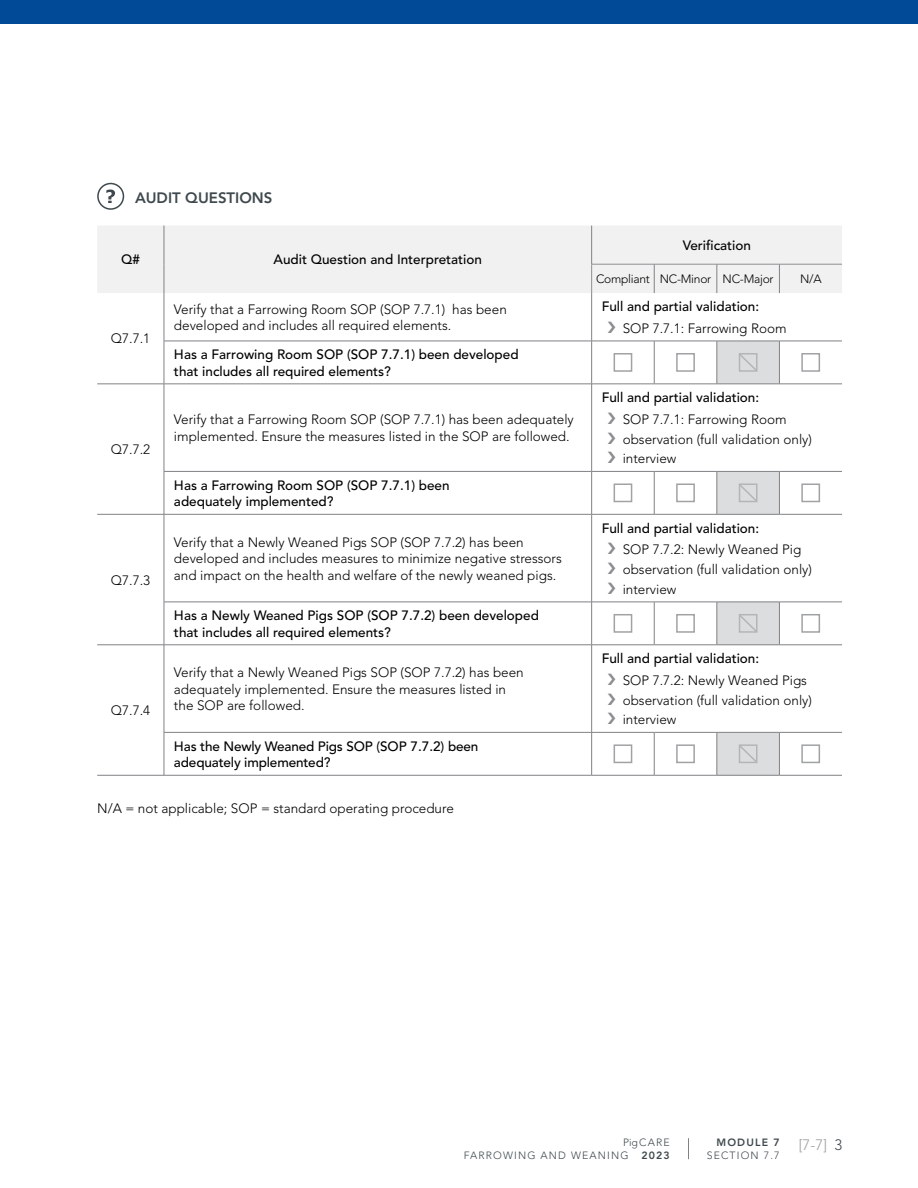
<style>
.page{position:relative;width:918px;height:1188px;background:#fff}
.page>*{position:absolute;margin:0;border:0;box-sizing:border-box;transform-origin:0 0}
.t1{font:800 15px "Avenir LT Pro";color:#3f494d}
.t2{font:300 15px "Avenir LT Pro";color:#9e9ea1}
.t3{font:300 13.5px/16.5px "Avenir LT Pro";color:#000}
.t4{font:500 13.5px/16.5px "Avenir LT Pro";color:#000}
.t5{font:300 12px "Avenir LT Pro";letter-spacing:-.02em;color:#000}
.t6{font:300 10.5px/12.6px "Avenir LT Pro";letter-spacing:.11em;color:#3f494d;text-align:right}
.t7{font:800 10.5px "Avenir LT Pro";letter-spacing:.11em;color:#3f494d}
.s1{font-weight:800}
.s2{color:#3f494d}
</style>
<div class="page">
<div style="left:0;top:0;width:918px;height:24px;background:#004a98"></div>
<svg style="left:688px;top:1138px;width:1px;height:21px"></svg>
<svg style="left:106px;top:190px;width:9px;height:13px"></svg>
<div style="left:97px;top:183px;width:27px;height:27px;border:2px solid #3f494d;border-radius:50%"></div>
<div style="left:97px;top:226px;width:745px;height:67px;background:#f1f1f2"></div>
<hr style="left:164px;top:226px;width:1px;height:38px;background:#808285">
<hr style="left:591px;top:226px;width:1px;height:38px;background:#808285">
<svg style="left:164px;top:264px;width:1px;height:29px"></svg>
<hr style="left:164px;top:341px;width:428px;height:1px;background:#808285">
<hr style="left:164px;top:384px;width:428px;height:1px;background:#808285">
<hr style="left:164px;top:471px;width:428px;height:1px;background:#808285">
<hr style="left:164px;top:514px;width:428px;height:1px;background:#808285">
<hr style="left:164px;top:602px;width:428px;height:1px;background:#808285">
<hr style="left:164px;top:293px;width:1px;height:48px;background:#808285">
<hr style="left:164px;top:341px;width:1px;height:43px;background:#808285">
<hr style="left:97px;top:384px;width:67px;height:1px;background:#808285">
<hr style="left:164px;top:384px;width:1px;height:87px;background:#808285">
<hr style="left:164px;top:472px;width:1px;height:42px;background:#808285">
<hr style="left:97px;top:514px;width:67px;height:1px;background:#808285">
<hr style="left:164px;top:515px;width:1px;height:87px;background:#808285">
<hr style="left:164px;top:602px;width:1px;height:43px;background:#808285">
<hr style="left:591px;top:293px;width:1px;height:48px;background:#808285">
<hr style="left:591px;top:384px;width:1px;height:87px;background:#808285">
<hr style="left:591px;top:515px;width:1px;height:87px;background:#808285">
<hr style="left:591px;top:264px;width:63px;height:1px;background:#8d8f92">
<svg style="left:591px;top:264px;width:1px;height:29px"></svg>
<hr style="left:654px;top:264px;width:63px;height:1px;background:#8d8f92">
<hr style="left:717px;top:264px;width:62px;height:1px;background:#8d8f92">
<hr style="left:779px;top:264px;width:63px;height:1px;background:#8d8f92">
<hr style="left:592px;top:341px;width:62px;height:1px;background:#808285">
<hr style="left:654px;top:341px;width:63px;height:1px;background:#808285">
<hr style="left:779px;top:341px;width:63px;height:1px;background:#808285">
<hr style="left:592px;top:384px;width:62px;height:1px;background:#808285">
<hr style="left:654px;top:384px;width:63px;height:1px;background:#808285">
<hr style="left:779px;top:384px;width:63px;height:1px;background:#808285">
<hr style="left:592px;top:471px;width:62px;height:1px;background:#808285">
<hr style="left:654px;top:471px;width:63px;height:1px;background:#808285">
<hr style="left:779px;top:471px;width:63px;height:1px;background:#808285">
<hr style="left:592px;top:514px;width:62px;height:1px;background:#808285">
<hr style="left:654px;top:514px;width:63px;height:1px;background:#808285">
<hr style="left:779px;top:514px;width:63px;height:1px;background:#808285">
<hr style="left:591px;top:341px;width:1px;height:43px;background:#818181">
<hr style="left:654px;top:341px;width:1px;height:43px;background:#818181">
<hr style="left:779px;top:341px;width:1px;height:43px;background:#818181">
<hr style="left:591px;top:472px;width:1px;height:42px;background:#818181">
<hr style="left:654px;top:472px;width:1px;height:42px;background:#818181">
<hr style="left:779px;top:472px;width:1px;height:42px;background:#818181">
<svg style="left:654px;top:264px;width:1px;height:29px"></svg>
<svg style="left:717px;top:264px;width:1px;height:29px"></svg>
<svg style="left:779px;top:265px;width:1px;height:28px"></svg>
<hr style="left:592px;top:602px;width:62px;height:1px;background:#808285">
<hr style="left:654px;top:602px;width:63px;height:1px;background:#808285">
<hr style="left:779px;top:602px;width:63px;height:1px;background:#808285">
<hr style="left:591px;top:602px;width:1px;height:43px;background:#818181">
<hr style="left:654px;top:602px;width:1px;height:43px;background:#818181">
<hr style="left:779px;top:602px;width:1px;height:43px;background:#818181">
<hr style="left:97px;top:645px;width:67px;height:1px;background:#808285">
<hr style="left:164px;top:645px;width:428px;height:1px;background:#808285">
<hr style="left:164px;top:645px;width:1px;height:87px;background:#808285">
<hr style="left:592px;top:645px;width:62px;height:1px;background:#808285">
<hr style="left:591px;top:645px;width:1px;height:87px;background:#808285">
<hr style="left:654px;top:645px;width:63px;height:1px;background:#808285">
<hr style="left:779px;top:645px;width:63px;height:1px;background:#808285">
<hr style="left:164px;top:732px;width:428px;height:1px;background:#808285">
<hr style="left:164px;top:733px;width:1px;height:42px;background:#808285">
<hr style="left:592px;top:732px;width:62px;height:1px;background:#808285">
<hr style="left:654px;top:732px;width:63px;height:1px;background:#808285">
<hr style="left:779px;top:732px;width:63px;height:1px;background:#808285">
<hr style="left:97px;top:775px;width:67px;height:1px;background:#808285">
<hr style="left:164px;top:775px;width:428px;height:1px;background:#808285">
<hr style="left:592px;top:775px;width:62px;height:1px;background:#808285">
<hr style="left:654px;top:775px;width:63px;height:1px;background:#808285">
<hr style="left:717px;top:775px;width:62px;height:1px;background:#808285">
<hr style="left:779px;top:775px;width:63px;height:1px;background:#808285">
<hr style="left:591px;top:733px;width:1px;height:42px;background:#818181">
<hr style="left:654px;top:733px;width:1px;height:42px;background:#818181">
<hr style="left:779px;top:733px;width:1px;height:42px;background:#818181">
<div style="left:614px;top:353px;width:18px;height:19px;border:2px solid #a0a2a4"></div>
<div style="left:676px;top:353px;width:19px;height:19px;border:2px solid #a0a2a4"></div>
<div style="left:801px;top:353px;width:19px;height:19px;border:2px solid #a0a2a4"></div>
<div style="left:614px;top:483px;width:18px;height:19px;border:2px solid #a0a2a4"></div>
<div style="left:676px;top:483px;width:19px;height:19px;border:2px solid #a0a2a4"></div>
<div style="left:801px;top:483px;width:19px;height:19px;border:2px solid #a0a2a4"></div>
<div style="left:614px;top:614px;width:18px;height:19px;border:2px solid #a0a2a4"></div>
<div style="left:676px;top:614px;width:19px;height:19px;border:2px solid #a0a2a4"></div>
<div style="left:801px;top:614px;width:19px;height:19px;border:2px solid #a0a2a4"></div>
<div style="left:614px;top:744px;width:18px;height:19px;border:2px solid #a0a2a4"></div>
<div style="left:676px;top:744px;width:19px;height:19px;border:2px solid #a0a2a4"></div>
<svg style="left:717px;top:341px;width:62px;height:434px"></svg>
<div style="left:739px;top:744px;width:19px;height:19px;border:2px solid #b3b5b7"></div>
<div style="left:801px;top:744px;width:19px;height:19px;border:2px solid #a0a2a4"></div>
<p class="t1" style="left:135px;top:189px;width:139px">AUDIT QUESTIONS</p>
<p class="t4" style="left:121px;top:252px;width:20px">Q#</p>
<p class="t4" style="left:274px;top:252px;width:210px">Audit Question and Interpretation</p>
<p class="t4" style="left:683px;top:237px;width:70px">Verification</p>
<p class="t5" style="left:596px;top:272px;width:179px">Compliant NC-Minor NC-Major</p>
<p class="t5" style="left:800px;top:272px;width:23px">N/A</p>
<p class="t3" style="left:111px;top:331px;width:41px">Q7.7.1</p>
<p class="t3" style="left:111px;top:441px;width:41px">Q7.7.2</p>
<p class="t3" style="left:111px;top:572px;width:41px">Q7.7.3</p>
<p class="t3" style="left:111px;top:702px;width:41px">Q7.7.4</p>
<p class="t3" style="left:174px;top:301px;width:334px">Verify that a Farrowing Room SOP (SOP 7.7.1) has been developed and includes all required elements.</p>
<p class="t4" style="left:602px;top:298px;width:159px">Full and partial validation:</p>
<p class="t3" style="left:623px;top:320px;width:165px">SOP 7.7.1: Farrowing Room</p>
<p class="t4" style="left:174px;top:347px;width:346px">Has a Farrowing Room SOP (SOP 7.7.1) been developed that includes all required elements?</p>
<p class="t3" style="left:174px;top:412px;width:401px">Verify that a Farrowing Room SOP (SOP 7.7.1) has been adequately implemented. Ensure the measures listed in the SOP are followed.</p>
<p class="t4" style="left:174px;top:477px;width:277px">Has a Farrowing Room SOP (SOP 7.7.1) been adequately implemented?</p>
<p class="t3" style="left:174px;top:534px;width:389px">Verify that a Newly Weaned Pigs SOP (SOP 7.7.2) has been developed and includes measures to minimize negative stressors and impact on the health and welfare of the newly weaned pigs.</p>
<p class="t4" style="left:174px;top:608px;width:366px">Has a Newly Weaned Pigs SOP (SOP 7.7.2) been developed that includes all required elements?</p>
<p class="t3" style="left:174px;top:664px;width:351px">Verify that a Newly Weaned Pigs SOP (SOP 7.7.2) has been adequately implemented. Ensure the measures listed in the SOP are followed.</p>
<p class="t4" style="left:602px;top:389px;width:159px">Full and partial validation:</p>
<p class="t3" style="left:623px;top:409px;width:191px;line-height:19.8px">SOP 7.7.1: Farrowing Room observation (full validation only) interview</p>
<p class="t4" style="left:602px;top:520px;width:159px">Full and partial validation:</p>
<p class="t3" style="left:623px;top:540px;width:191px;line-height:19.8px">SOP 7.7.2: Newly Weaned Pig observation (full validation only) interview</p>
<p class="t4" style="left:602px;top:650px;width:159px">Full and partial validation:</p>
<p class="t3" style="left:623px;top:670px;width:191px;line-height:19.8px">SOP 7.7.2: Newly Weaned Pigs observation (full validation only) interview</p>
<p class="t4" style="left:174px;top:738px;width:306px">Has the Newly Weaned Pigs SOP (SOP 7.7.2) been adequately implemented?</p>
<p class="t3" style="left:97px;top:800px;width:358px">N/A = not applicable; SOP = standard operating procedure</p>
<p class="t7" style="left:716px;top:1136px;width:65px">MODULE 7</p>
<p class="t6" style="left:707px;top:1149px;width:75px">SECTION 7.7</p>
<p class="t6" style="left:464px;top:1136px;width:208px">PigCARE<br>FARROWING AND WEANING <span class="s1">2023</span></p>
<p class="t2" style="left:799px;top:1136px;width:45px">[7-7] <span class="s2">3</span></p>
</div>
